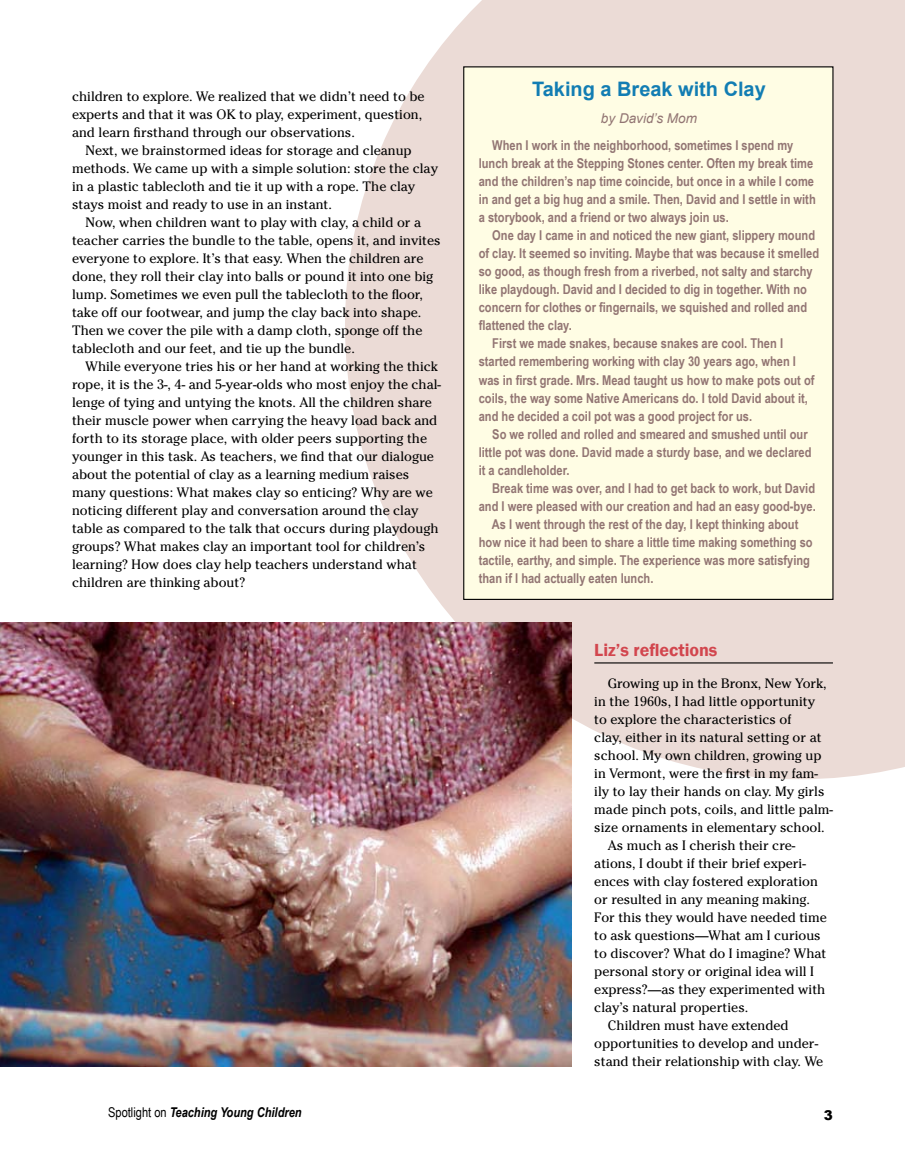
<style>
.page{position:relative;width:905px;height:1175px;background:#fff}
.page>*{position:absolute;margin:0;border:0;box-sizing:border-box;transform-origin:0 0}
.t1{font:700 19.95px "Arial";color:#127db3}
.t2{font:600 18px "Franklin Gothic";color:#d2464e}
.t3{font:13.5px/18px "Cheltenham";color:#000}
.t4{font:700 13.5px/18px "Arial Narrow";color:#927573}
.t5{font:italic 700 13.5px "Arial Narrow";color:#000}
.t6{font:italic 13.5px "Arial";color:#927573}
.t7{font:900 13.5px "Arial";color:#000}
.s1{font-weight:400;font-style:normal}
</style>
<div class="page">
<svg style="left:345px;top:0;width:559px;height:779px;background:#ebded9"></svg>
<hr style="left:594px;top:662px;width:238px;height:1px;background:#000">
<img style="left:0;top:622px;width:571px;height:445px">
<div style="left:464px;top:67px;width:368px;height:532px;background:#fffde4"></div>
<p class="t3" style="left:72px;top:87px;width:354px">children to explore. We realized that we didn’t need to be experts and that it was OK to play, experiment, question, and learn firsthand through our observations.</p>
<p class="t3" style="left:72px;top:141px;width:367px;text-indent:14px">Next, we brainstormed ideas for storage and cleanup methods. We came up with a simple solution: store the clay in a plastic tablecloth and tie it up with a rope. The clay stays moist and ready to use in an instant.</p>
<p class="t3" style="left:72px;top:213px;width:370px;text-indent:14px">Now, when children want to play with clay, a child or a teacher carries the bundle to the table, opens it, and invites everyone to explore. It’s that easy. When the children are done, they roll their clay into balls or pound it into one big lump. Sometimes we even pull the tablecloth to the floor, take off our footwear, and jump the clay back into shape.<br>Then we cover the pile with a damp cloth, sponge off the tablecloth and our feet, and tie up the bundle.</p>
<p class="t3" style="left:72px;top:357px;width:370px;text-indent:14px">While everyone tries his or her hand at working the thick rope, it is the 3-, 4- and 5-year-olds who most enjoy the chal&shy;lenge of tying and untying the knots. All the children share their muscle power when carrying the heavy load back and forth to its storage place, with older peers supporting the younger in this task. As teachers, we find that our dialogue about the potential of clay as a learning medium raises many questions: What makes clay so enticing? Why are we noticing different play and conversation around the clay table as compared to the talk that occurs during playdough groups? What makes clay an important tool for children’s learning? How does clay help teachers understand what children are thinking about?</p>
<h1 class="t1" style="left:532px;top:75px;width:235px">Taking a Break with Clay</h1>
<p class="t6" style="left:601px;top:110px;width:98px">by David’s Mom</p>
<p class="t4" style="left:478px;top:136px;width:338px;text-indent:14px">When I work in the neighborhood, sometimes I spend my lunch break at the Stepping Stones center. Often my break time and the children’s nap time coincide, but once in a while I come in and get a big hug and a smile. Then, David and I settle in with a storybook, and a friend or two always join us.</p>
<p class="t4" style="left:492px;top:226px;width:324px">One day I came in and noticed the new giant, slippery mound</p>
<p class="t4" style="left:478px;top:244px;width:342px">of clay. It seemed so inviting. Maybe that was because it smelled</p>
<p class="t4" style="left:478px;top:262px;width:335px">so good, as though fresh from a riverbed, not salty and starchy</p>
<p class="t4" style="left:478px;top:280px;width:330px">like playdough. David and I decided to dig in together. With no</p>
<p class="t4" style="left:478px;top:298px;width:330px">concern for clothes or fingernails, we squished and rolled and</p>
<p class="t4" style="left:478px;top:316px;width:94px">flattened the clay.</p>
<p class="t4" style="left:492px;top:334px;width:292px">First we made snakes, because snakes are cool. Then I</p>
<p class="t4" style="left:478px;top:352px;width:319px">started remembering working with clay 30 years ago, when I</p>
<p class="t4" style="left:478px;top:370px;width:337px">was in first grade. Mrs. Mead taught us how to make pots out of</p>
<p class="t4" style="left:478px;top:388px;width:331px">coils, the way some Native Americans do. I told David about it,</p>
<p class="t4" style="left:478px;top:406px;width:275px">and he decided a coil pot was a good project for us.</p>
<p class="t4" style="left:492px;top:424px;width:317px">So we rolled and rolled and smeared and smushed until our</p>
<p class="t4" style="left:478px;top:442px;width:334px">little pot was done. David made a sturdy base, and we declared</p>
<p class="t4" style="left:478px;top:460px;width:92px">it a candleholder.</p>
<p class="t4" style="left:492px;top:478px;width:324px">Break time was over, and I had to get back to work, but David</p>
<p class="t4" style="left:478px;top:496px;width:338px">and I were pleased with our creation and had an easy good-bye.</p>
<p class="t4" style="left:492px;top:514px;width:308px">As I went through the rest of the day, I kept thinking about</p>
<p class="t4" style="left:478px;top:532px;width:335px">how nice it had been to share a little time making something so</p>
<p class="t4" style="left:478px;top:550px;width:333px">tactile, earthy, and simple. The experience was more satisfying</p>
<p class="t4" style="left:478px;top:568px;width:176px">than if I had actually eaten lunch.</p>
<h2 class="t2" style="left:594px;top:639px;width:125px">Liz’s reflections</h2>
<p class="t3" style="left:608px;top:674px;width:220px">Growing up in the Bronx, New York,</p>
<p class="t3" style="left:594px;top:692px;width:222px">in the 1960s, I had little opportunity</p>
<p class="t3" style="left:594px;top:710px;width:199px">to explore the characteristics of</p>
<p class="t3" style="left:594px;top:728px;width:229px">clay, either in its natural setting or at</p>
<p class="t3" style="left:594px;top:746px;width:229px">school. My own children, growing up</p>
<p class="t3" style="left:594px;top:764px;width:225px">in Vermont, were the first in my fam-</p>
<p class="t3" style="left:594px;top:782px;width:232px">ily to lay their hands on clay. My girls</p>
<p class="t3" style="left:594px;top:800px;width:240px">made pinch pots, coils, and little palm-</p>
<p class="t3" style="left:594px;top:818px;width:232px">size ornaments in elementary school.</p>
<p class="t3" style="left:608px;top:836px;width:189px">As much as I cherish their cre-</p>
<p class="t3" style="left:594px;top:854px;width:213px">ations, I doubt if their brief experi-</p>
<p class="t3" style="left:594px;top:872px;width:225px">ences with clay fostered exploration</p>
<p class="t3" style="left:594px;top:890px;width:217px">or resulted in any meaning making.</p>
<p class="t3" style="left:594px;top:908px;width:234px">For this they would have needed time</p>
<p class="t3" style="left:594px;top:926px;width:228px">to ask questions—What am I curious</p>
<p class="t3" style="left:594px;top:944px;width:234px">to discover? What do I imagine? What</p>
<p class="t3" style="left:594px;top:962px;width:221px">personal story or original idea will I</p>
<p class="t3" style="left:594px;top:980px;width:232px">express?—as they experimented with</p>
<p class="t3" style="left:594px;top:998px;width:155px">clay’s natural properties.</p>
<p class="t3" style="left:608px;top:1016px;width:182px">Children must have extended</p>
<p class="t3" style="left:594px;top:1034px;width:225px">opportunities to develop and under-</p>
<p class="t3" style="left:594px;top:1052px;width:230px">stand their relationship with clay. We</p>
<p class="t5" style="left:108px;top:1102px;width:195px"><span class="s1">Spotlight on</span> Teaching Young Children</p>
<p class="t7" style="left:823px;top:1105px;width:11px">3</p>
</div>
